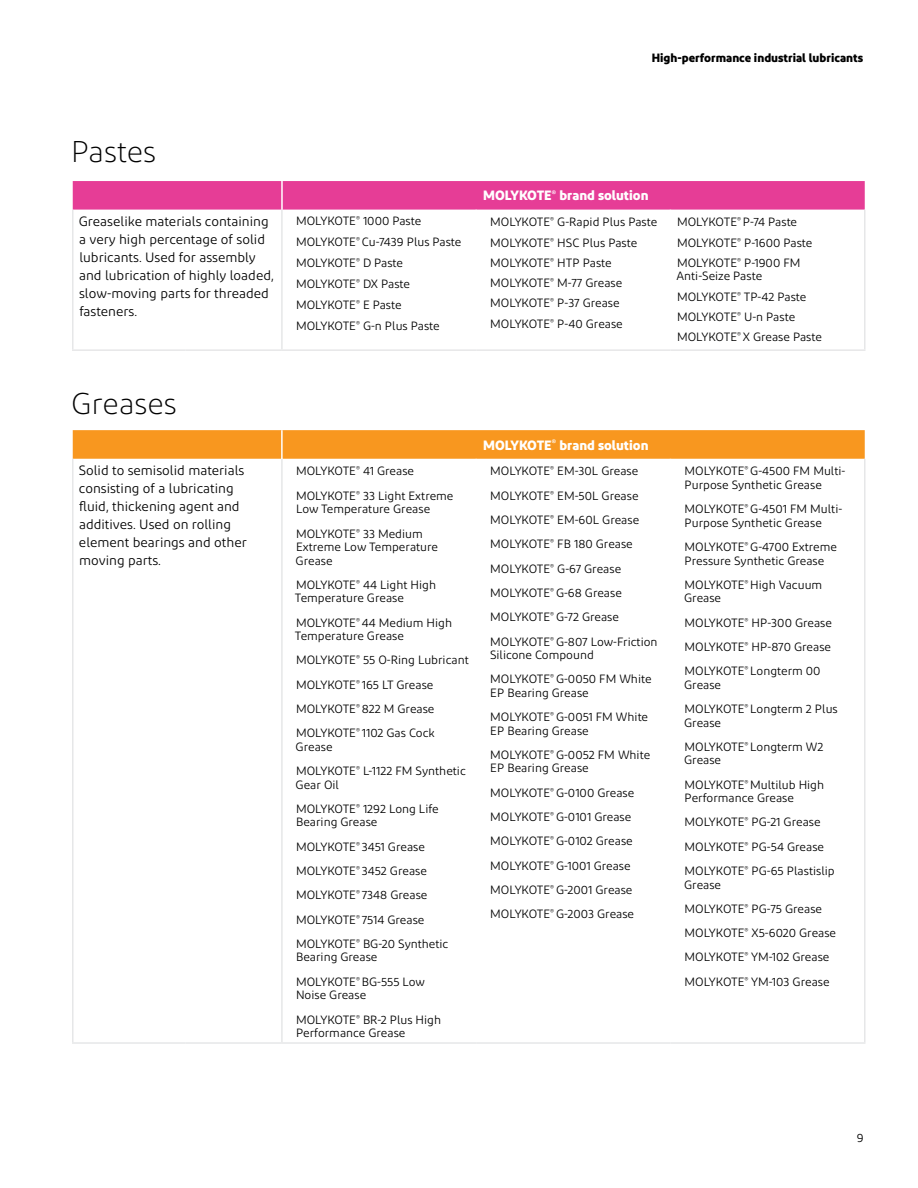
<style>
.page{position:relative;width:918px;height:1188px;background:#fff}
.page>*{position:absolute;margin:0;border:0;box-sizing:border-box;transform-origin:0 0}
.t1{font:300 30px "Diodrum";color:#000}
.t2{font:13.5px/18px "Diodrum";color:#000}
.t3{font:700 13.5px "Diodrum";color:#fff}
.t4{font:12px/24.3px "Diodrum";color:#000}
.t5{font:700 12px "Diodrum";color:#000}
</style>
<div class="page">
<div style="left:73px;top:181px;width:792px;height:29px;background:#e63d96"></div>
<hr style="left:72px;top:210px;width:2px;height:139px;background:#e6e7e8">
<hr style="left:864px;top:210px;width:2px;height:139px;background:#e6e7e8">
<hr style="left:281px;top:210px;width:2px;height:139px;background:#e6e7e8">
<hr style="left:72px;top:349px;width:113px;height:2px;background:#e6e7e8">
<hr style="left:185px;top:349px;width:97px;height:2px;background:#e6e7e8">
<hr style="left:282px;top:349px;width:194px;height:2px;background:#e6e7e8">
<hr style="left:476px;top:349px;width:194px;height:2px;background:#e6e7e8">
<hr style="left:670px;top:349px;width:196px;height:2px;background:#e6e7e8">
<div style="left:73px;top:430px;width:792px;height:29px;background:#f8971f"></div>
<hr style="left:72px;top:459px;width:2px;height:583px;background:#e6e7e8">
<hr style="left:864px;top:459px;width:2px;height:583px;background:#e6e7e8">
<hr style="left:281px;top:459px;width:2px;height:583px;background:#e6e7e8">
<hr style="left:72px;top:1042px;width:113px;height:2px;background:#e6e7e8">
<hr style="left:185px;top:1042px;width:97px;height:2px;background:#e6e7e8">
<hr style="left:282px;top:1042px;width:194px;height:2px;background:#e6e7e8">
<hr style="left:476px;top:1042px;width:194px;height:2px;background:#e6e7e8">
<hr style="left:670px;top:1042px;width:196px;height:2px;background:#e6e7e8">
<hr style="left:281px;top:430px;width:2px;height:29px;background:#fff">
<hr style="left:281px;top:181px;width:2px;height:29px;background:#fff">
<h1 class="t1" style="left:71px;top:134px;width:86px">Pastes</h1>
<p class="t5" style="left:652px;top:50px;width:213px">High-performance industrial lubricants</p>
<p class="t3" style="left:483px;top:187px;width:167px">MOLYKOTE<sup>®</sup> brand solution</p>
<p class="t2" style="left:79px;top:212px;width:197px">Greaselike materials containing a very high percentage of solid lubricants. Used for assembly and lubrication of highly loaded, slow-moving parts for threaded fasteners.</p>
<p class="t4" style="left:296px;top:210px;width:167px;line-height:21px">MOLYKOTE<sup>®</sup> 1000 Paste<br>MOLYKOTE<sup>®</sup> Cu-7439 Plus Paste<br>MOLYKOTE<sup>®</sup> D Paste<br>MOLYKOTE<sup>®</sup> DX Paste<br>MOLYKOTE<sup>®</sup> E Paste<br>MOLYKOTE<sup>®</sup> G-n Plus Paste</p>
<p class="t4" style="left:490px;top:212px;width:169px;line-height:20.2px">MOLYKOTE<sup>®</sup> G-Rapid Plus Paste<br>MOLYKOTE<sup>®</sup> HSC Plus Paste<br>MOLYKOTE<sup>®</sup> HTP Paste<br>MOLYKOTE<sup>®</sup> M-77 Grease<br>MOLYKOTE<sup>®</sup> P-37 Grease<br>MOLYKOTE<sup>®</sup> P-40 Grease</p>
<p class="t4" style="left:677px;top:212px;width:137px;line-height:20.2px">MOLYKOTE<sup>®</sup> P-74 Paste<br>MOLYKOTE<sup>®</sup> P-1600 Paste<br>MOLYKOTE<sup>®</sup> P-1900 FM</p>
<p class="t4" style="left:676px;top:266px;width:147px;line-height:20.2px">Anti-Seize Paste<br>MOLYKOTE<sup>®</sup> TP-42 Paste<br>MOLYKOTE<sup>®</sup> U-n Paste<br>MOLYKOTE<sup>®</sup> X Grease Paste</p>
<h1 class="t1" style="left:71px;top:386px;width:107px">Greases</h1>
<p class="t2" style="left:79px;top:461px;width:169px">Solid to semisolid materials consisting of a lubricating fluid, thickening agent and additives. Used on rolling element bearings and other moving parts.</p>
<p class="t4" style="left:296px;top:459px;width:159px">MOLYKOTE<sup>®</sup> 41 Grease<br>MOLYKOTE<sup>®</sup> 33 Light Extreme</p>
<p class="t4" style="left:296px;top:497px;width:136px">Low Temperature Grease<br>MOLYKOTE<sup>®</sup> 33 Medium</p>
<p class="t4" style="left:296px;top:540px;width:144px;line-height:13.5px">Extreme Low Temperature<br>Grease</p>
<p class="t4" style="left:295px;top:578px;width:143px;line-height:13.5px">MOLYKOTE<sup>®</sup> 44 Light High<br>Temperature Grease</p>
<p class="t4" style="left:295px;top:615px;width:159px;line-height:13.5px">MOLYKOTE<sup>®</sup> 44 Medium High<br>Temperature Grease</p>
<p class="t4" style="left:296px;top:648px;width:174px">MOLYKOTE<sup>®</sup> 55 O-Ring Lubricant<br>MOLYKOTE<sup>®</sup> 165 LT Grease<br>MOLYKOTE<sup>®</sup> 822 M Grease<br>MOLYKOTE<sup>®</sup> 1102 Gas Cock</p>
<p class="t4" style="left:296px;top:734px;width:172px">Grease<br>MOLYKOTE<sup>®</sup> L-1122 FM Synthetic</p>
<p class="t4" style="left:296px;top:772px;width:145px">Gear Oil<br>MOLYKOTE<sup>®</sup> 1292 Long Life</p>
<p class="t4" style="left:296px;top:810px;width:154px">Bearing Grease<br>MOLYKOTE<sup>®</sup> 3451 Grease<br>MOLYKOTE<sup>®</sup> 3452 Grease<br>MOLYKOTE<sup>®</sup> 7348 Grease<br>MOLYKOTE<sup>®</sup> 7514 Grease<br>MOLYKOTE<sup>®</sup> BG-20 Synthetic</p>
<p class="t4" style="left:296px;top:945px;width:131px">Bearing Grease<br>MOLYKOTE<sup>®</sup> BG-555 Low</p>
<p class="t4" style="left:296px;top:983px;width:147px">Noise Grease<br>MOLYKOTE<sup>®</sup> BR-2 Plus High</p>
<p class="t4" style="left:296px;top:1020px;width:111px">Performance Grease</p>
<p class="t3" style="left:483px;top:436px;width:167px">MOLYKOTE<sup>®</sup> brand solution</p>
<p class="t4" style="left:490px;top:459px;width:169px">MOLYKOTE<sup>®</sup> EM-30L Grease<br>MOLYKOTE<sup>®</sup> EM-50L Grease<br>MOLYKOTE<sup>®</sup> EM-60L Grease<br>MOLYKOTE<sup>®</sup> FB 180 Grease<br>MOLYKOTE<sup>®</sup> G-67 Grease<br>MOLYKOTE<sup>®</sup> G-68 Grease<br>MOLYKOTE<sup>®</sup> G-72 Grease<br>MOLYKOTE<sup>®</sup> G-807 Low-Friction</p>
<p class="t4" style="left:490px;top:642px;width:163px">Silicone Compound<br>MOLYKOTE<sup>®</sup> G-0050 FM White</p>
<p class="t4" style="left:490px;top:680px;width:159px">EP Bearing Grease<br>MOLYKOTE<sup>®</sup> G-0051 FM White</p>
<p class="t4" style="left:490px;top:718px;width:161px">EP Bearing Grease<br>MOLYKOTE<sup>®</sup> G-0052 FM White</p>
<p class="t4" style="left:490px;top:756px;width:146px">EP Bearing Grease<br>MOLYKOTE<sup>®</sup> G-0100 Grease<br>MOLYKOTE<sup>®</sup> G-0101 Grease<br>MOLYKOTE<sup>®</sup> G-0102 Grease<br>MOLYKOTE<sup>®</sup> G-1001 Grease<br>MOLYKOTE<sup>®</sup> G-2001 Grease<br>MOLYKOTE<sup>®</sup> G-2003 Grease</p>
<p class="t4" style="left:685px;top:464px;width:162px;line-height:13.5px">MOLYKOTE<sup>®</sup> G-4500 FM Multi-<br>Purpose Synthetic Grease</p>
<p class="t4" style="left:685px;top:502px;width:159px;line-height:13.5px">MOLYKOTE<sup>®</sup> G-4501 FM Multi-<br>Purpose Synthetic Grease</p>
<p class="t4" style="left:685px;top:540px;width:154px;line-height:13.5px">MOLYKOTE<sup>®</sup> G-4700 Extreme<br>Pressure Synthetic Grease</p>
<p class="t4" style="left:684px;top:578px;width:140px;line-height:13.5px">MOLYKOTE<sup>®</sup> High Vacuum<br>Grease</p>
<p class="t4" style="left:685px;top:610px;width:149px;text-align:justify">MOLYKOTE<sup>®</sup> HP-300 Grease MOLYKOTE<sup>®</sup> HP-870 Grease MOLYKOTE<sup>®</sup> Longterm 00</p>
<p class="t4" style="left:684px;top:672px;width:155px">Grease<br>MOLYKOTE<sup>®</sup> Longterm 2 Plus</p>
<p class="t4" style="left:684px;top:710px;width:141px">Grease<br>MOLYKOTE<sup>®</sup> Longterm W2</p>
<p class="t4" style="left:684px;top:748px;width:141px">Grease<br>MOLYKOTE<sup>®</sup> Multilub High</p>
<p class="t4" style="left:685px;top:786px;width:152px">Performance Grease<br>MOLYKOTE<sup>®</sup> PG-21 Grease<br>MOLYKOTE<sup>®</sup> PG-54 Grease<br>MOLYKOTE<sup>®</sup> PG-65 Plastislip</p>
<p class="t4" style="left:684px;top:872px;width:153px">Grease<br>MOLYKOTE<sup>®</sup> PG-75 Grease<br>MOLYKOTE<sup>®</sup> X5-6020 Grease<br>MOLYKOTE<sup>®</sup> YM-102 Grease<br>MOLYKOTE<sup>®</sup> YM-103 Grease</p>
<p class="t4" style="left:857px;top:1126px;width:8px">9</p>
</div>
